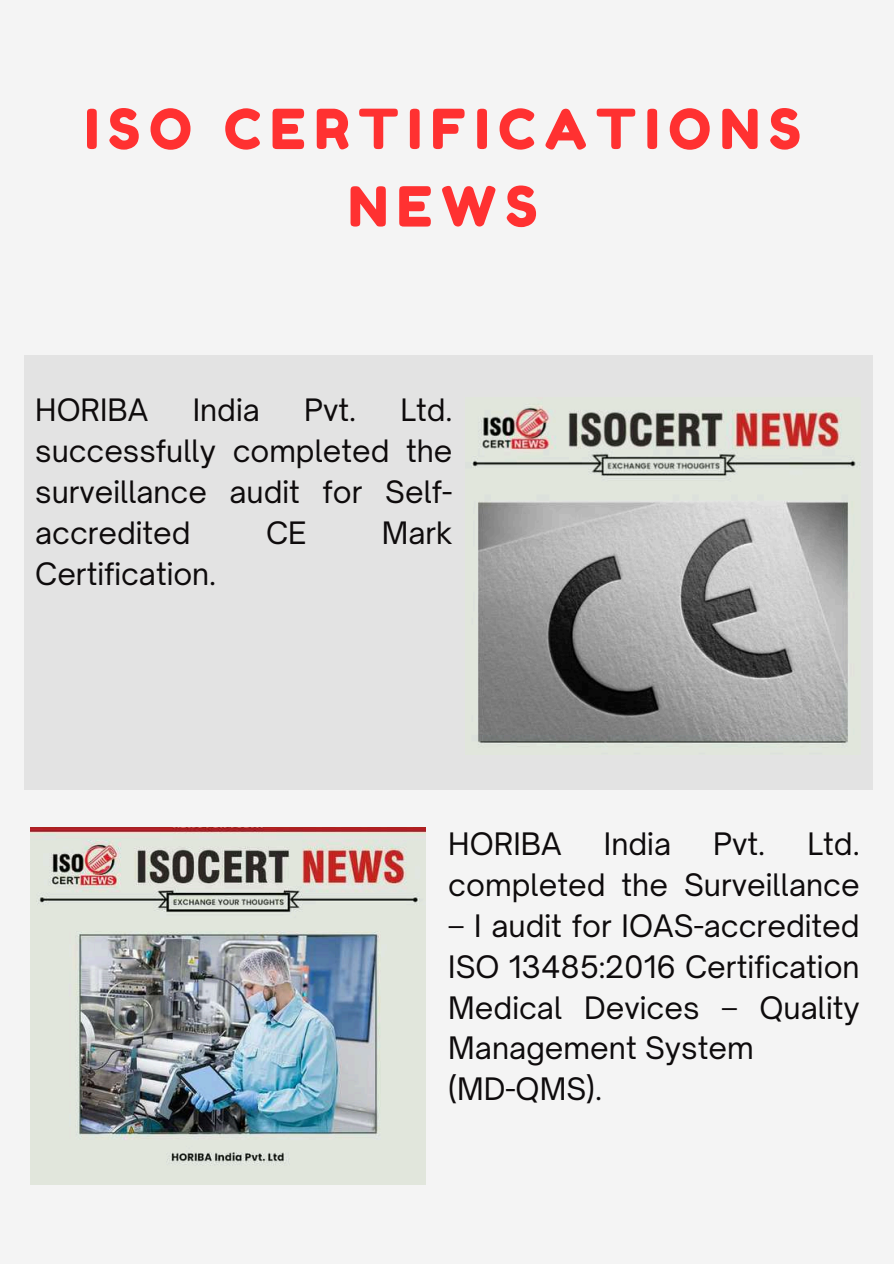
<style>
.page{position:relative;width:894px;height:1264px;background:#fff}
.page>*{position:absolute;margin:0;border:0;box-sizing:border-box;transform-origin:0 0}
.t1{font:55.05px/77.4px "Fredoka One";letter-spacing:.165em;color:#ff3131;text-align:center}
.t2{font:29.7px/40.8px "Open Sauce One";color:#0e0b0c;text-align:right}
.t3{font:29.55px/41px "Open Sauce One";color:#0e0b0c;text-align:justify}
</style>
<div class="page">
<div style="left:0;top:0;width:893px;height:1263px;background:#f4f4f4"></div>
<img style="left:31px;top:827px;width:395px;height:357px">
<div style="left:24px;top:355px;width:848px;height:434px;background:#e3e3e3"></div>
<img style="left:471px;top:403px;width:387px;height:345px">
<h1 class="t1" style="left:85px;top:90px;width:717px">ISO CERTIFICATIONS<br>NEWS</h1>
<p class="t3" style="left:35px;top:390px;width:115px">HORIBA</p>
<p class="t3" style="left:193px;top:390px;width:68px">India</p>
<p class="t3" style="left:304px;top:390px;width:53px">Pvt.</p>
<p class="t3" style="left:35px;top:390px;width:418px;text-indent:365px">Ltd. successfully completed the surveillance audit for Self&shy;accredited</p>
<p class="t3" style="left:266px;top:512px;width:42px">CE</p>
<p class="t3" style="left:381px;top:512px;width:72px">Mark</p>
<p class="t3" style="left:35px;top:553px;width:182px">Certification.</p>
<p class="t2" style="left:448px;top:823px;width:115px">HORIBA</p>
<p class="t2" style="left:603px;top:823px;width:69px">India</p>
<p class="t2" style="left:713px;top:823px;width:54px">Pvt.</p>
<p class="t2" style="left:448px;top:823px;width:413px">Ltd.<br>completed the Surveillance</p>
<p class="t2" style="left:448px;top:905px;width:413px;text-align:left">– I audit for IOAS-accredited<br>ISO 13485:2016 Certification<br>Medical Devices – Quality<br>Management System (MD-QMS).</p>
</div>
